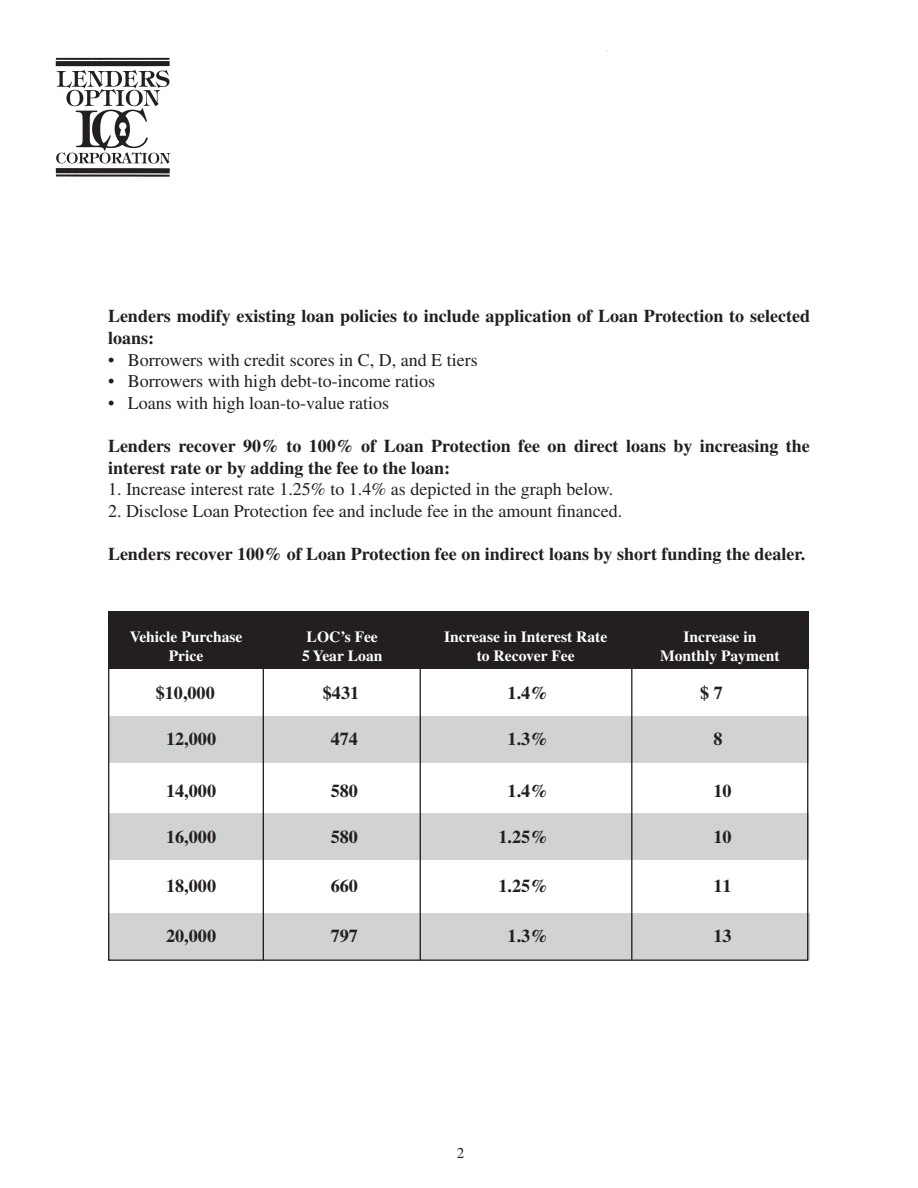
<style>
.page{position:relative;width:918px;height:1188px;background:#fff}
.page>*{position:absolute;margin:0;border:0;box-sizing:border-box;transform-origin:0 0}
.t1{font:700 18.15px "Times";color:#231f20}
.t2{font:700 18px/21.6px "Times";color:#231f20}
.t3{font:18px "Times";color:#231f20}
.t4{font:700 15.6px "Times";color:#fff}
.t5{font:15px "Times";color:#231f20}
</style>
<div class="page">
<div style="left:108px;top:611px;width:701px;height:58px;background:#231f20"></div>
<hr style="left:263px;top:666px;width:1px;height:294px;background:#231f20">
<hr style="left:420px;top:666px;width:1px;height:294px;background:#231f20">
<hr style="left:631px;top:668px;width:1px;height:292px;background:#231f20">
<div style="left:109px;top:716px;width:699px;height:47px;background:#d1d2d4"></div>
<div style="left:109px;top:813px;width:699px;height:47px;background:#d1d2d4"></div>
<div style="left:109px;top:913px;width:701px;height:47px;background:#d1d2d4"></div>
<img style="left:55px;top:50px;width:552px;height:127px">
<p class="t2" style="left:108px;top:305px;width:704px">Lenders modify existing loan policies to include application of Loan Protection to selected loans:</p>
<p class="t3" style="left:108px;top:349px;width:371px">• Borrowers with credit scores in C, D, and E tiers</p>
<p class="t3" style="left:108px;top:371px;width:329px">• Borrowers with high debt-to-income ratios</p>
<p class="t3" style="left:108px;top:393px;width:283px">• Loans with high loan-to-value ratios</p>
<p class="t2" style="left:108px;top:435px;width:703px">Lenders recover 90% to 100% of Loan Protection fee on direct loans by increasing the interest rate or by adding the fee to the loan:</p>
<p class="t3" style="left:108px;top:479px;width:507px">1. Increase interest rate 1.25% to 1.4% as depicted in the graph below.</p>
<p class="t3" style="left:108px;top:501px;width:516px">2. Disclose Loan Protection fee and include fee in the amount financed.</p>
<p class="t2" style="left:108px;top:543px;width:699px">Lenders recover 100% of Loan Protection fee on indirect loans by short funding the dealer.</p>
<p class="t4" style="left:130px;top:628px;width:114px">Vehicle Purchase</p>
<p class="t4" style="left:169px;top:646px;width:36px">Price</p>
<p class="t1" style="left:156px;top:682px;width:61px">$10,000</p>
<p class="t1" style="left:166px;top:728px;width:51px">12,000</p>
<p class="t1" style="left:166px;top:780px;width:51px">14,000</p>
<p class="t1" style="left:166px;top:826px;width:51px">16,000</p>
<p class="t1" style="left:166px;top:875px;width:51px">18,000</p>
<p class="t1" style="left:166px;top:925px;width:51px">20,000</p>
<p class="t4" style="left:307px;top:628px;width:73px">LOC’s Fee</p>
<p class="t4" style="left:302px;top:646px;width:82px">5 Year Loan</p>
<p class="t1" style="left:323px;top:682px;width:38px">$431</p>
<p class="t1" style="left:331px;top:728px;width:29px">474</p>
<p class="t1" style="left:331px;top:780px;width:29px">580</p>
<p class="t1" style="left:331px;top:826px;width:29px">580</p>
<p class="t1" style="left:331px;top:875px;width:29px">660</p>
<p class="t1" style="left:331px;top:925px;width:29px">797</p>
<p class="t4" style="left:444px;top:628px;width:165px">Increase in Interest Rate</p>
<p class="t4" style="left:477px;top:646px;width:99px">to Recover Fee</p>
<p class="t1" style="left:508px;top:682px;width:42px">1.4%</p>
<p class="t1" style="left:508px;top:728px;width:42px">1.3%</p>
<p class="t1" style="left:508px;top:780px;width:42px">1.4%</p>
<p class="t1" style="left:499px;top:826px;width:51px">1.25%</p>
<p class="t1" style="left:499px;top:875px;width:51px">1.25%</p>
<p class="t1" style="left:508px;top:925px;width:42px">1.3%</p>
<p class="t4" style="left:684px;top:628px;width:74px">Increase in</p>
<p class="t4" style="left:660px;top:646px;width:121px">Monthly Payment</p>
<p class="t1" style="left:700px;top:682px;width:24px">$ 7</p>
<p class="t1" style="left:714px;top:728px;width:11px">8</p>
<p class="t1" style="left:714px;top:780px;width:20px">10</p>
<p class="t1" style="left:714px;top:826px;width:20px">10</p>
<p class="t1" style="left:714px;top:875px;width:20px">11</p>
<p class="t1" style="left:714px;top:925px;width:20px">13</p>
<p class="t5" style="left:457px;top:1144px;width:9px">2</p>
</div>
